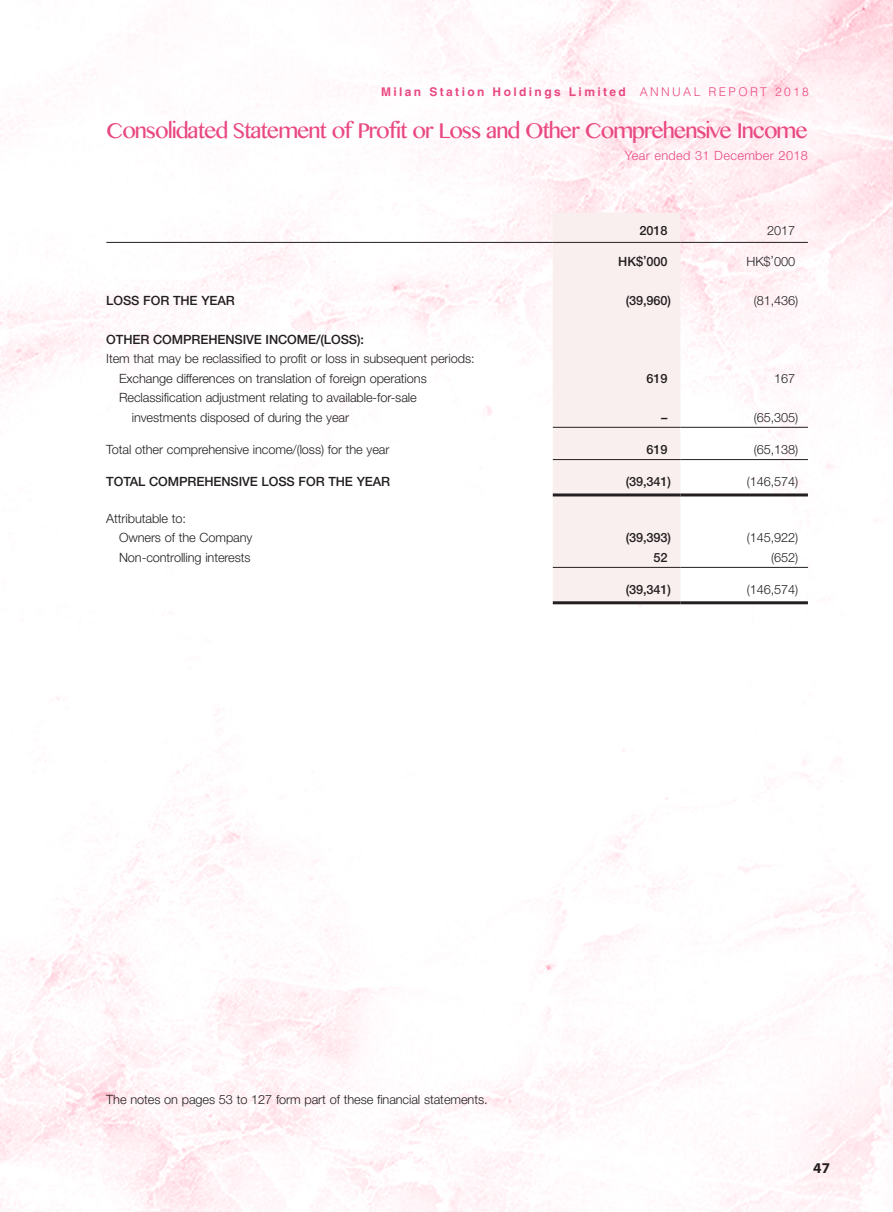
<style>
.page{position:relative;width:893px;height:1212px;background:#fff}
.page>*{position:absolute;margin:0;border:0;box-sizing:border-box;transform-origin:0 0}
.t1{font:24px "Kannada MN";letter-spacing:-.045em;color:#e94882}
.t2{font:700 15px "Myriad Pro";color:#231f20}
.t3{font:300 12.75px/19.5px "Helvetica Neue LT Std";letter-spacing:-.005em;color:#231f20}
.t4{font:500 12.75px "Helvetica Neue LT Std";letter-spacing:-.005em;color:#231f20}
.t5{font:300 12.75px "Helvetica Neue LT Std";letter-spacing:.03em;color:#e94882}
.t6{font:700 12px "Helvetica LT Std";letter-spacing:.2em;color:#e94882}
.s1{font-weight:300}
</style>
<div class="page">
<img style="left:0;top:0;width:893px;height:1212px">
<div style="left:553px;top:213px;width:127px;height:388px;background:#f9efee"></div>
<hr style="left:106px;top:242px;width:447px;height:1px;background:#231f20">
<hr style="left:553px;top:242px;width:127px;height:1px;background:#231f20">
<hr style="left:680px;top:242px;width:128px;height:1px;background:#231f20">
<hr style="left:553px;top:427px;width:127px;height:1px;background:#231f20">
<hr style="left:680px;top:427px;width:128px;height:1px;background:#231f20">
<hr style="left:553px;top:459px;width:127px;height:1px;background:#231f20">
<hr style="left:680px;top:459px;width:128px;height:1px;background:#231f20">
<hr style="left:553px;top:493px;width:127px;height:3px;background:#231f20">
<hr style="left:680px;top:493px;width:128px;height:3px;background:#231f20">
<hr style="left:553px;top:567px;width:127px;height:1px;background:#231f20">
<hr style="left:680px;top:567px;width:128px;height:1px;background:#231f20">
<hr style="left:553px;top:601px;width:127px;height:3px;background:#231f20">
<hr style="left:680px;top:601px;width:128px;height:3px;background:#231f20">
<p class="t6" style="left:381px;top:84px;width:429px">Milan Station Holdings Limited <span class="s1">ANNUAL REPORT 2018</span></p>
<h1 class="t1" style="left:106px;top:116px;width:703px">Consolidated Statement of Profit or Loss and Other Comprehensive Income</h1>
<p class="t5" style="left:625px;top:147px;width:185px">Year ended 31 December 2018</p>
<p class="t4" style="left:639px;top:223px;width:30px">2018</p>
<p class="t3" style="left:767px;top:220px;width:30px">2017</p>
<p class="t4" style="left:618px;top:254px;width:51px">HK$’000</p>
<p class="t3" style="left:747px;top:251px;width:50px">HK$’000</p>
<p class="t4" style="left:106px;top:293px;width:130px">LOSS FOR THE YEAR</p>
<p class="t4" style="left:626px;top:293px;width:47px">(39,960)</p>
<p class="t3" style="left:754px;top:290px;width:46px">(81,436)</p>
<p class="t4" style="left:106px;top:332px;width:259px">OTHER COMPREHENSIVE INCOME/(LOSS):</p>
<p class="t3" style="left:119px;top:349px;width:357px;text-indent:-13px">Item that may be reclassified to profit or loss in subsequent periods:<br>Exchange differences on translation of foreign operations</p>
<p class="t4" style="left:646px;top:371px;width:23px">619</p>
<p class="t3" style="left:774px;top:368px;width:23px">167</p>
<p class="t3" style="left:132px;top:388px;width:286px;text-indent:-13px">Reclassification adjustment relating to available-for-sale investments disposed of during the year</p>
<p class="t4" style="left:661px;top:410px;width:8px">–</p>
<p class="t3" style="left:754px;top:407px;width:46px">(65,305)</p>
<p class="t3" style="left:106px;top:439px;width:285px">Total other comprehensive income/(loss) for the year</p>
<p class="t4" style="left:646px;top:442px;width:23px">619</p>
<p class="t3" style="left:754px;top:439px;width:46px">(65,138)</p>
<p class="t4" style="left:106px;top:474px;width:285px">TOTAL COMPREHENSIVE LOSS FOR THE YEAR</p>
<p class="t4" style="left:626px;top:474px;width:47px">(39,341)</p>
<p class="t3" style="left:747px;top:472px;width:53px">(146,574)</p>
<p class="t3" style="left:119px;top:508px;width:135px;text-indent:-13px">Attributable to:<br>Owners of the Company</p>
<p class="t4" style="left:626px;top:530px;width:47px">(39,393)</p>
<p class="t3" style="left:747px;top:528px;width:53px">(145,922)</p>
<p class="t3" style="left:119px;top:547px;width:133px">Non-controlling interests</p>
<p class="t4" style="left:653px;top:550px;width:16px">52</p>
<p class="t3" style="left:771px;top:547px;width:29px">(652)</p>
<p class="t4" style="left:626px;top:582px;width:47px">(39,341)</p>
<p class="t3" style="left:747px;top:580px;width:53px">(146,574)</p>
<p class="t3" style="left:106px;top:1089px;width:383px">The notes on pages 53 to 127 form part of these financial statements.</p>
<p class="t2" style="left:813px;top:1158px;width:18px">47</p>
</div>
